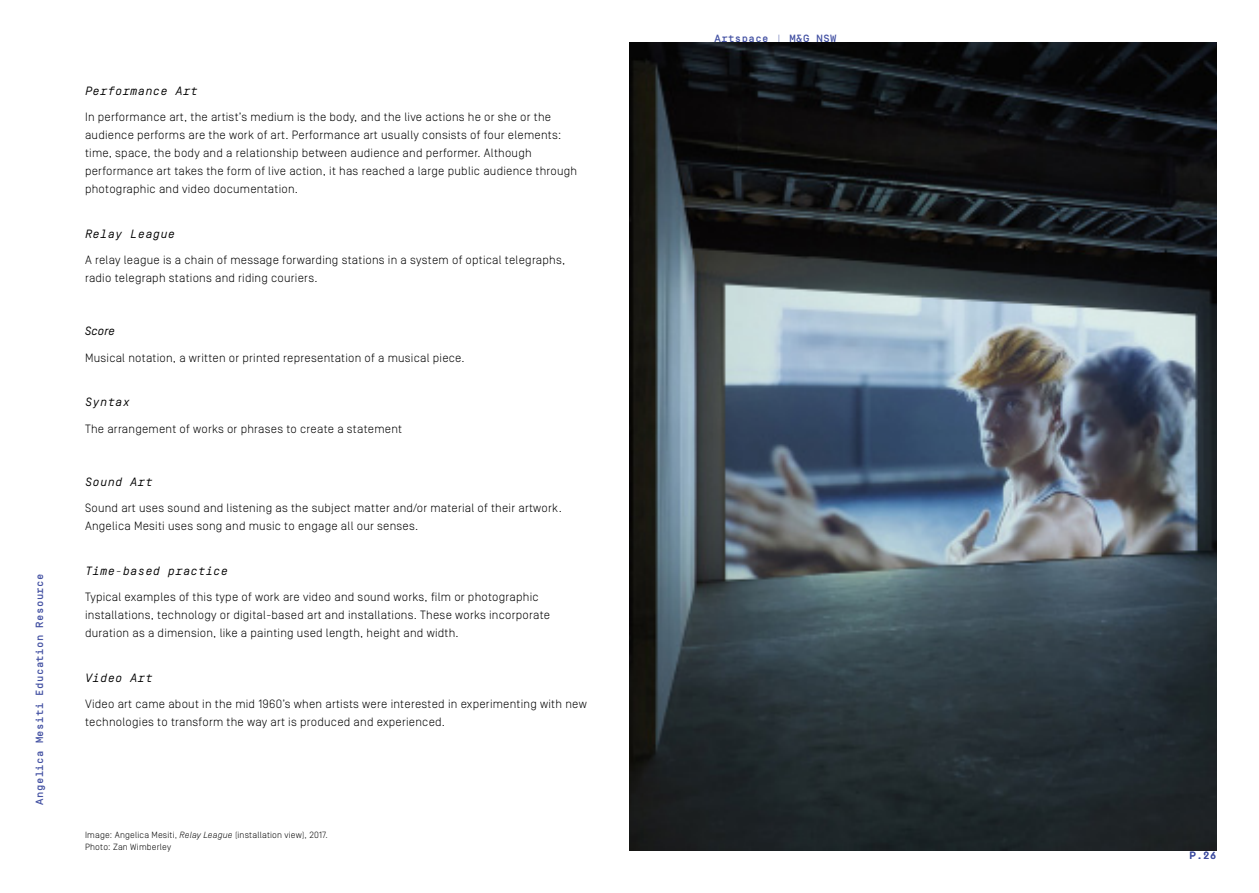
<style>
.page{position:relative;width:1259px;height:893px;background:#fff}
.page>*{position:absolute;margin:0;border:0;box-sizing:border-box;transform-origin:0 0}
.t1{font:300 12px/18px "Simplon Norm";letter-spacing:.02em;color:#000}
.t2{font:italic 12px "Simplon Mono";letter-spacing:.02em;color:#000}
.t3{font:italic 12px "Simplon Norm";letter-spacing:.02em;color:#000}
.t4{font:500 10.5px "Simplon Mono";letter-spacing:.04em;color:#4452a3}
.t5{font:300 9px/12px "Simplon Norm";letter-spacing:.02em;color:#000}
.s1{font-style:italic}
</style>
<div class="page">
<img style="left:629px;top:43px;width:587px;height:807px">
<p class="t4" style="left:34px;top:804px;width:232px;rotate:-90deg">Angelica Mesiti Education Resource</p>
<p class="t2" style="left:85px;top:84px;width:114px">Performance Art</p>
<p class="t1" style="left:85px;top:108px;width:494px">In performance art, the artist’s medium is the body, and the live actions he or she or the audience performs are the work of art. Performance art usually consists of four elements: time, space, the body and a relationship between audience and performer. Although performance art takes the form of live action, it has reached a large public audience through photographic and video documentation.</p>
<p class="t2" style="left:85px;top:227px;width:92px">Relay League</p>
<p class="t1" style="left:85px;top:251px;width:482px">A relay league is a chain of message forwarding stations in a system of optical telegraphs, radio telegraph stations and riding couriers.</p>
<p class="t3" style="left:85px;top:325px;width:31px">Score</p>
<p class="t1" style="left:85px;top:349px;width:381px">Musical notation, a written or printed representation of a musical piece.</p>
<p class="t2" style="left:85px;top:396px;width:46px">Syntax</p>
<p class="t1" style="left:85px;top:420px;width:319px">The arrangement of works or phrases to create a statement</p>
<p class="t2" style="left:85px;top:475px;width:69px">Sound Art</p>
<p class="t1" style="left:85px;top:499px;width:478px">Sound art uses sound and listening as the subject matter and/or material of their artwork.<br>Angelica Mesiti uses song and music to engage all our senses.</p>
<p class="t2" style="left:85px;top:564px;width:144px">Time-based practice</p>
<p class="t1" style="left:85px;top:588px;width:466px">Typical examples of this type of work are video and sound works, film or photographic installations, technology or digital-based art and installations. These works incorporate duration as a dimension, like a painting used length, height and width.</p>
<p class="t2" style="left:85px;top:671px;width:69px">Video Art</p>
<p class="t1" style="left:85px;top:695px;width:503px">Video art came about in the mid 1960’s when artists were interested in experimenting with new technologies to transform the way art is produced and experienced.</p>
<p class="t5" style="left:85px;top:829px;width:244px">Image: Angelica Mesiti, <span class="s1">Relay League</span> (installation view), 2017.<br>Photo: Zan Wimberley</p>
<p class="t4" style="left:714px;top:33px;width:124px">Artspace | M&amp;G NSW</p>
<p class="t4" style="left:1189px;top:850px;width:28px">P.26</p>
</div>
